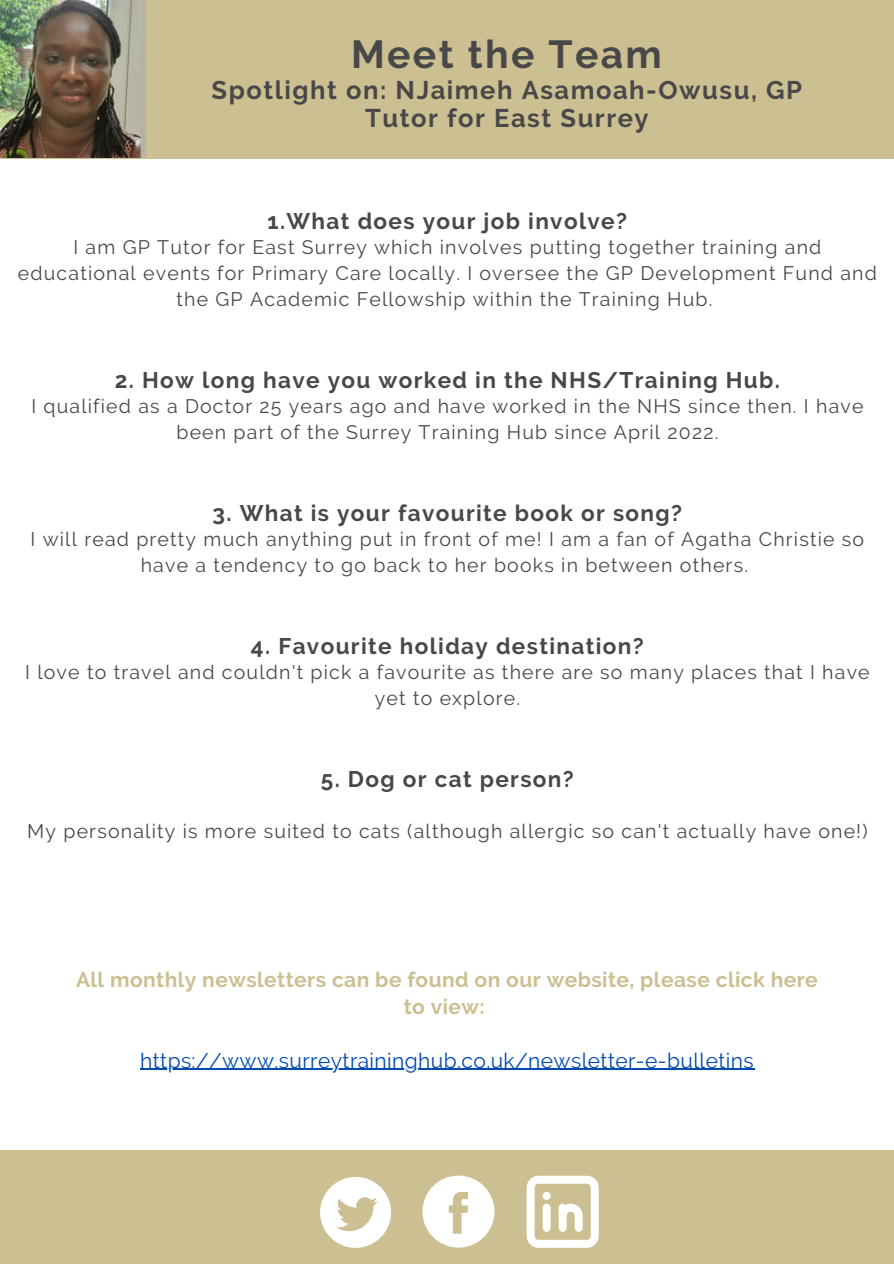
<style>
.page{position:relative;width:894px;height:1264px;background:#fff}
.page>*{position:absolute;margin:0;border:0;box-sizing:border-box;transform-origin:0 0}
.t1{font:700 39px "Raleway";letter-spacing:.06em;color:#484848}
.t2{font:700 25.5px/28.2px "Raleway";letter-spacing:.06em;color:#484848;text-align:center}
.t3{font:700 22.5px "Raleway";letter-spacing:.06em;color:#484848}
.t4{font:700 21px/27px "Raleway";letter-spacing:.02em;color:#ccbf92;text-align:center}
.t5{font:21px "Raleway";letter-spacing:.02em;color:#004aad}
.t6{font:19.5px/26px "Raleway";letter-spacing:.06em;color:#484848;text-align:center}
</style>
<div class="page">
<div style="left:0;top:0;width:893px;height:158px;background:#ccbf92"></div>
<div style="left:0;top:1150px;width:893px;height:113px;background:#ccbf92"></div>
<svg style="left:320px;top:1177px;width:71px;height:70px"></svg>
<svg style="left:422px;top:1175px;width:72px;height:72px"></svg>
<svg style="left:526px;top:1175px;width:72px;height:72px"></svg>
<img style="left:0;top:0;width:146px;height:158px">
<hr style="left:140px;top:1068px;width:614px;height:1px;background:#004aad">
<p class="t1" style="left:351px;top:32px;width:312px">Meet the Team</p>
<p class="t2" style="left:211px;top:76px;width:592px">Spotlight on: NJaimeh Asamoah-Owusu, GP<br>Tutor for East Surrey</p>
<p class="t3" style="left:267px;top:208px;width:361px">1.What does your job involve?</p>
<p class="t6" style="left:18px;top:234px;width:860px">I am GP Tutor for East Surrey which involves putting together training and educational events for Primary Care locally. I oversee the GP Development Fund and the GP Academic Fellowship within the Training Hub.</p>
<p class="t3" style="left:115px;top:367px;width:666px">2. How long have you worked in the NHS/Training Hub.</p>
<p class="t6" style="left:31px;top:393px;width:833px">I qualified as a Doctor 25 years ago and have worked in the NHS since then. I have been part of the Surrey Training Hub since April 2022.</p>
<p class="t3" style="left:212px;top:500px;width:471px">3. What is your favourite book or song?</p>
<p class="t6" style="left:31px;top:526px;width:834px">I will read pretty much anything put in front of me! I am a fan of Agatha Christie so have a tendency to go back to her books in between others.</p>
<p class="t3" style="left:251px;top:632px;width:394px">4. Favourite holiday destination?</p>
<p class="t6" style="left:25px;top:658px;width:845px">I love to travel and couldn't pick a favourite as there are so many places that I have yet to explore.</p>
<p class="t3" style="left:321px;top:765px;width:254px">5. Dog or cat person?</p>
<p class="t6" style="left:27px;top:817px;width:841px">My personality is more suited to cats (although allergic so can't actually have one!)</p>
<p class="t4" style="left:76px;top:965px;width:743px">All monthly newsletters can be found on our website, please click here to view:</p>
<p class="t5" style="left:140px;top:1047px;width:615px">https://www.surreytraininghub.co.uk/newsletter-e-bulletins</p>
</div>
